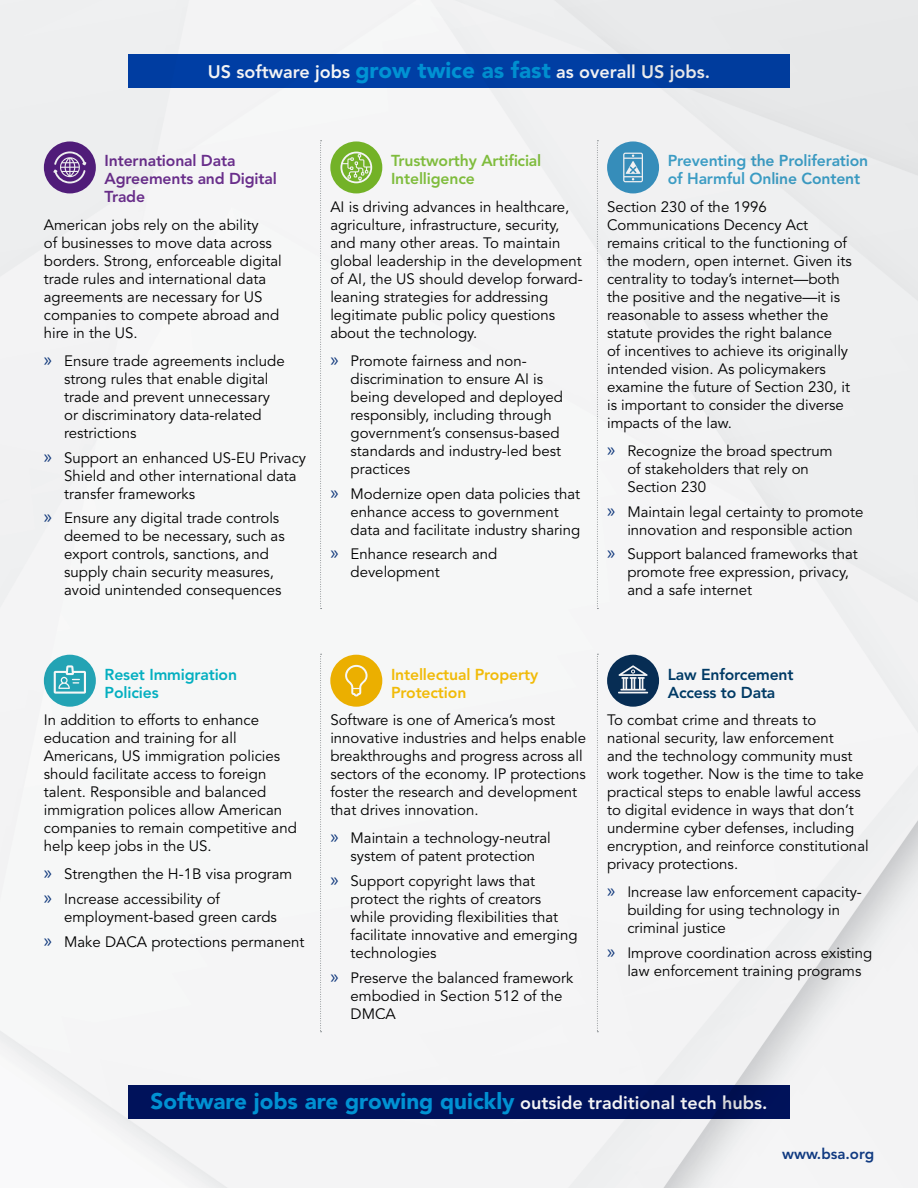
<style>
.page{position:relative;width:918px;height:1188px;background:#fff}
.page>*{position:absolute;margin:0;border:0;box-sizing:border-box;transform-origin:0 0}
.t1{font:900 22.5px "Avenir LT Std";color:#0098db}
.t2{font:800 18px "Avenir LT Std";color:#fff}
.t3{font:800 15.75px/18px "Avenir LT Std";letter-spacing:-.01em;color:#40a6cf}
.t4{font:800 15.75px/18px "Avenir LT Std";letter-spacing:-.01em;color:#6e3091}
.t5{font:800 15.75px/18px "Avenir LT Std";letter-spacing:-.01em;color:#85c440}
.t6{font:800 15.75px/18px "Avenir LT Std";letter-spacing:-.01em;color:#fac20a}
.t7{font:800 15.75px/18px "Avenir LT Std";letter-spacing:-.01em;color:#003d69}
.t8{font:800 15.75px/18px "Avenir LT Std";letter-spacing:-.01em;color:#05b5c7}
.t9{font:15px/18px "Avenir LT Std";color:#000}
.t10{font:800 15px "Avenir LT Std";color:#103a81}
.s1{font-weight:900;font-size:22.5px;color:#0098db}
.s2{font-family:"Myriad Pro";font-size:19.5px;color:#103a81}
.s3{font-weight:800;font-size:18px;color:#fff}
</style>
<div class="page">
<img style="left:0;top:0;width:918px;height:1188px">
<div style="left:128px;top:54px;width:662px;height:33px;background:#003ea3"></div>
<div style="left:128px;top:1085px;width:662px;height:34px;background:#00135f"></div>
<svg style="left:44px;top:141px;width:52px;height:52px"></svg>
<svg style="left:53px;top:151px;width:33px;height:32px"></svg>
<svg style="left:330px;top:141px;width:52px;height:52px"></svg>
<svg style="left:340px;top:152px;width:32px;height:31px"></svg>
<svg style="left:607px;top:141px;width:52px;height:52px;fill:#368dba"></svg>
<svg style="left:623px;top:153px;width:20px;height:29px"></svg>
<svg style="left:320px;top:140px;width:2px;height:469px"></svg>
<svg style="left:597px;top:140px;width:1px;height:469px"></svg>
<div style="left:44px;top:655px;width:52px;height:52px;background:#25a9ba;border-radius:50%"></div>
<svg style="left:54px;top:665px;width:32px;height:29px"></svg>
<div style="left:330px;top:655px;width:52px;height:52px;background:#ebaf00;border-radius:50%"></div>
<svg style="left:345px;top:665px;width:23px;height:31px"></svg>
<div style="left:607px;top:655px;width:52px;height:52px;background:#082f58;border-radius:50%"></div>
<svg style="left:619px;top:665px;width:29px;height:26px"></svg>
<hr style="left:618px;top:692px;width:30px;height:1px;background:#fff">
<svg style="left:320px;top:654px;width:2px;height:378px"></svg>
<svg style="left:597px;top:654px;width:1px;height:378px"></svg>
<p class="t2" style="left:208px;top:61px;width:504px">US software jobs <span class="s1">grow twice as fast</span> as overall US jobs.</p>
<p class="t4" style="left:105px;top:152px;width:174px">International Data<br>Agreements and Digital<br>Trade</p>
<p class="t9" style="left:44px;top:216px;width:240px">American jobs rely on the ability<br>of businesses to move data across borders. Strong, enforceable digital trade rules and international data agreements are necessary for US companies to compete abroad and hire in the US.</p>
<p class="t9" style="left:64px;top:352px;width:222px;text-indent:-20px"><span class="s2">»</span> Ensure trade agreements include strong rules that enable digital trade and prevent unnecessary or discriminatory data-related restrictions</p>
<p class="t9" style="left:64px;top:449px;width:244px;text-indent:-20px"><span class="s2">»</span> Support an enhanced US-EU Privacy<br>Shield and other international data transfer frameworks</p>
<p class="t9" style="left:64px;top:510px;width:222px;text-indent:-20px"><span class="s2">»</span> Ensure any digital trade controls deemed to be necessary, such as export controls, sanctions, and supply chain security measures, avoid unintended consequences</p>
<p class="t5" style="left:391px;top:152px;width:152px">Trustworthy Artificial<br>Intelligence</p>
<p class="t9" style="left:330px;top:198px;width:254px">AI is driving advances in healthcare, agriculture, infrastructure, security, and many other areas. To maintain global leadership in the development of AI, the US should develop forward&shy;leaning strategies for addressing legitimate public policy questions about the technology.</p>
<p class="t9" style="left:351px;top:352px;width:214px;text-indent:-20px"><span class="s2">»</span> Promote fairness and non&shy;discrimination to ensure AI is being developed and deployed responsibly, including through government’s consensus-based standards and industry-led best practices</p>
<p class="t9" style="left:351px;top:485px;width:231px;text-indent:-20px"><span class="s2">»</span> Modernize open data policies that enhance access to government data and facilitate industry sharing</p>
<p class="t9" style="left:351px;top:546px;width:148px;text-indent:-20px"><span class="s2">»</span> Enhance research and development</p>
<p class="t3" style="left:668px;top:152px;width:202px">Preventing the Proliferation of Harmful Online Content</p>
<p class="t9" style="left:607px;top:198px;width:246px">Section 230 of the 1996<br>Communications Decency Act remains critical to the functioning of the modern, open internet. Given its centrality to today’s internet—both the positive and the negative—it is reasonable to assess whether the statute provides the right balance<br>of incentives to achieve its originally intended vision. As policymakers examine the future of Section 230, it is important to consider the diverse impacts of the law.</p>
<p class="t9" style="left:627px;top:442px;width:207px;text-indent:-20px"><span class="s2">»</span> Recognize the broad spectrum of stakeholders that rely on<br>Section 230</p>
<p class="t9" style="left:627px;top:503px;width:238px;text-indent:-20px"><span class="s2">»</span> Maintain legal certainty to promote innovation and responsible action</p>
<p class="t9" style="left:627px;top:546px;width:232px;text-indent:-20px"><span class="s2">»</span> Support balanced frameworks that promote free expression, privacy, and a safe internet</p>
<p class="t8" style="left:105px;top:665px;width:134px">Reset Immigration<br>Policies</p>
<p class="t9" style="left:44px;top:712px;width:255px">In addition to efforts to enhance education and training for all Americans, US immigration policies should facilitate access to foreign talent. Responsible and balanced immigration polices allow American companies to remain competitive and help keep jobs in the US.</p>
<p class="t9" style="left:44px;top:862px;width:250px;line-height:24.8px"><span class="s2">»</span> Strengthen the H-1B visa program <span class="s2">»</span> Increase accessibility of</p>
<p class="t9" style="left:44px;top:905px;width:262px;line-height:24.8px;text-align:center">employment-based green cards<br><span class="s2">»</span> Make DACA protections permanent</p>
<p class="t6" style="left:391px;top:665px;width:149px">Intellectual Property<br>Protection</p>
<p class="t9" style="left:330px;top:712px;width:257px">Software is one of America’s most innovative industries and helps enable breakthroughs and progress across all sectors of the economy. IP protections foster the research and development that drives innovation.</p>
<p class="t9" style="left:330px;top:829px;width:222px;text-align:center"><span class="s2">»</span> Maintain a technology-neutral system of patent protection</p>
<p class="t9" style="left:351px;top:872px;width:228px;text-indent:-20px"><span class="s2">»</span> Support copyright laws that protect the rights of creators while providing flexibilities that facilitate innovative and emerging technologies</p>
<p class="t9" style="left:351px;top:969px;width:224px;text-indent:-20px"><span class="s2">»</span> Preserve the balanced framework embodied in Section 512 of the<br>DMCA</p>
<p class="t7" style="left:668px;top:665px;width:127px">Law Enforcement<br>Access to Data</p>
<p class="t9" style="left:607px;top:712px;width:263px">To combat crime and threats to national security, law enforcement<br>and the technology community must work together. Now is the time to take practical steps to enable lawful access to digital evidence in ways that don’t undermine cyber defenses, including encryption, and reinforce constitutional privacy protections.</p>
<p class="t9" style="left:627px;top:883px;width:236px;text-indent:-20px"><span class="s2">»</span> Increase law enforcement capacity&shy;building for using technology in criminal justice</p>
<p class="t9" style="left:627px;top:944px;width:247px;text-indent:-20px"><span class="s2">»</span> Improve coordination across existing law enforcement training programs</p>
<h1 class="t1" style="left:151px;top:1087px;width:618px">Software jobs are growing quickly <span class="s3">outside traditional tech hubs.</span></h1>
<p class="t10" style="left:782px;top:1145px;width:93px">www.bsa.org</p>
</div>
